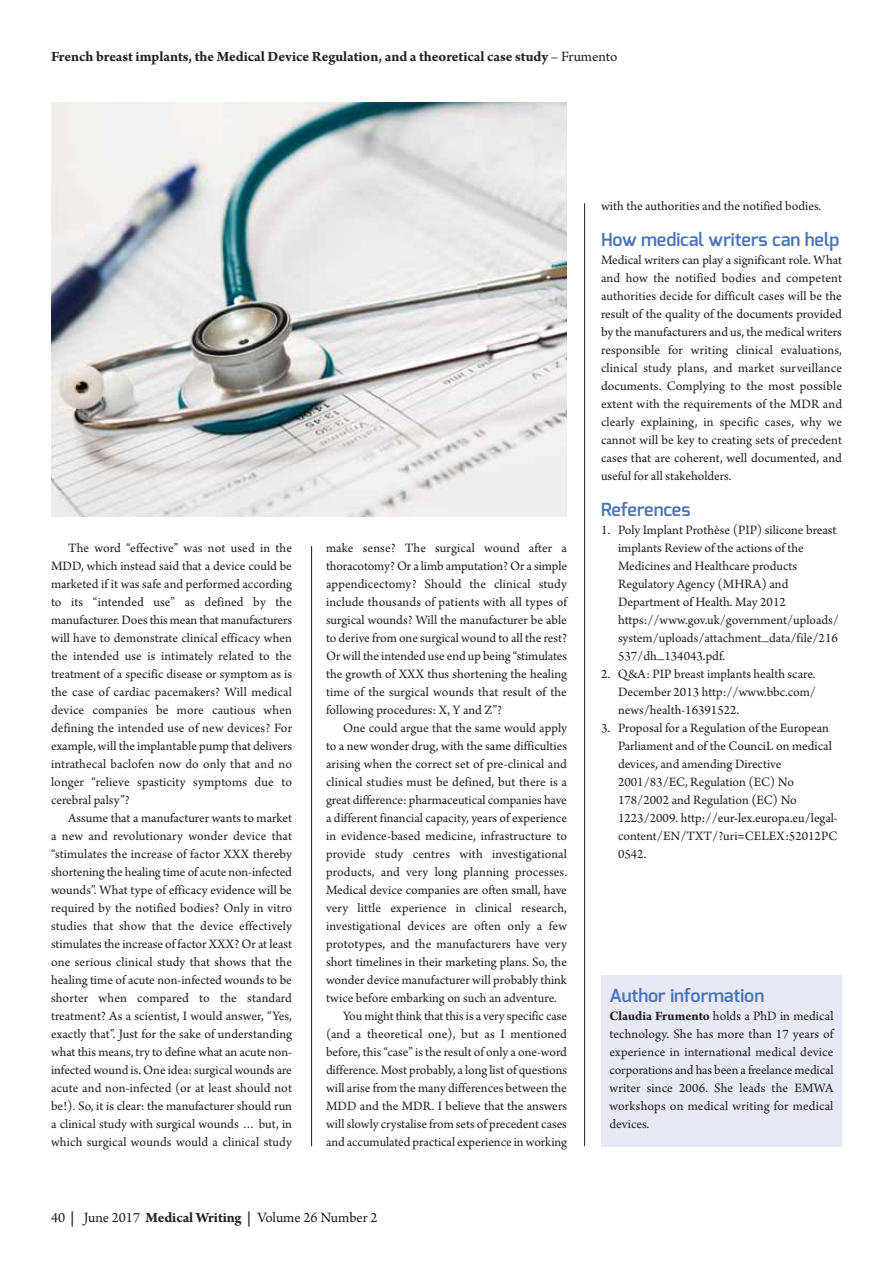
<style>
.page{position:relative;width:893px;height:1263px;background:#fff}
.page>*{position:absolute;margin:0;border:0;box-sizing:border-box;transform-origin:0 0}
.t1{font:600 18px "Exo";color:#4973b8}
.t2{font:700 15px "Arno Pro";color:#231f20}
.t3{font:15px "Arno Pro";letter-spacing:-.005em;color:#231f20}
.t4{font:13.5px/18px "Arno Pro";color:#231f20;text-align:justify}
.s1{font-weight:400}
.s2{font-weight:700}
</style>
<div class="page">
<div style="left:601px;top:975px;width:241px;height:171px;background:#e7e9f5"></div>
<hr style="left:584px;top:203px;width:1px;height:943px;background:#231f20">
<img style="left:51px;top:102px;width:515px;height:414px">
<hr style="left:311px;top:546px;width:1px;height:600px;background:#231f20">
<p class="t2" style="left:51px;top:51px;width:568px">French breast implants, the Medical Device Regulation, and a theoretical case study <span class="s1">– Frumento</span></p>
<p class="t4" style="left:51px;top:540px;width:243px;text-indent:17px">The word “effective” was not used in the MDD, which instead said that a device could be marketed if it was safe and performed according to its “intended use” as defined by the manufacturer. Does this mean that manufacturers will have to demonstrate clinical efficacy when the intended use is intimately related to the treatment of a specific disease or symptom as is the case of cardiac pacemakers? Will medical device companies be more cautious when defining the intended use of new devices? For example, will the implantable pump that delivers intrathecal baclofen now do only that and no longer “relieve spasticity symptoms due to cerebral palsy”?</p>
<p class="t4" style="left:51px;top:810px;width:243px;text-indent:17px">Assume that a manufacturer wants to market a new and revolutionary wonder device that “stimulates the increase of factor XXX thereby shortening the healing time of acute non-infected wounds”. What type of efficacy evidence will be required by the notified bodies? Only in vitro studies that show that the device effectively stimulates the increase of factor XXX? Or at least one serious clinical study that shows that the healing time of acute non-infected wounds to be shorter when compared to the standard treatment? As a scientist, I would answer, “Yes, exactly that”. Just for the sake of understanding what this means, try to define what an acute non&shy;infected wound is. One idea: surgical wounds are acute and non-infected (or at least should not be!). So, it is clear: the manufacturer should run a clinical study with surgical wounds … but, in which surgical wounds would a clinical study</p>
<p class="t4" style="left:326px;top:540px;width:243px">make sense? The surgical wound after a thoracotomy? Or a limb amputation? Or a simple appendicectomy? Should the clinical study include thousands of patients with all types of surgical wounds? Will the manufacturer be able to derive from one surgical wound to all the rest?<br>Or will the intended use end up being “stimulates the growth of XXX thus shortening the healing time of the surgical wounds that result of the following procedures: X, Y and Z”?</p>
<p class="t4" style="left:343px;top:720px;width:225px">One could argue that the same would apply</p>
<p class="t4" style="left:326px;top:738px;width:242px">to a new wonder drug, with the same difficulties</p>
<p class="t4" style="left:326px;top:756px;width:242px">arising when the correct set of pre-clinical and</p>
<p class="t4" style="left:326px;top:774px;width:242px">clinical studies must be defined, but there is a</p>
<p class="t4" style="left:326px;top:792px;width:242px">great difference: pharmaceutical companies have</p>
<p class="t4" style="left:326px;top:810px;width:243px">a different financial capacity, years of experience</p>
<p class="t4" style="left:326px;top:828px;width:242px">in evidence-based medicine, infrastructure to</p>
<p class="t4" style="left:326px;top:846px;width:242px">provide study centres with investigational</p>
<p class="t4" style="left:326px;top:864px;width:243px">products, and very long planning processes.</p>
<p class="t4" style="left:326px;top:882px;width:242px">Medical device companies are often small, have</p>
<p class="t4" style="left:326px;top:900px;width:242px">very little experience in clinical research,</p>
<p class="t4" style="left:326px;top:918px;width:242px">investigational devices are often only a few</p>
<p class="t4" style="left:326px;top:936px;width:242px">prototypes, and the manufacturers have very</p>
<p class="t4" style="left:326px;top:954px;width:242px">short timelines in their marketing plans. So, the</p>
<p class="t4" style="left:326px;top:972px;width:242px">wonder device manufacturer will probably think</p>
<p class="t4" style="left:326px;top:990px;width:232px">twice before embarking on such an adventure.</p>
<p class="t4" style="left:343px;top:1008px;width:225px">You might think that this is a very specific case</p>
<p class="t4" style="left:326px;top:1026px;width:242px">(and a theoretical one), but as I mentioned</p>
<p class="t4" style="left:326px;top:1044px;width:242px">before, this “case” is the result of only a one-word</p>
<p class="t4" style="left:326px;top:1062px;width:243px">difference. Most probably, a long list of questions</p>
<p class="t4" style="left:326px;top:1080px;width:242px">will arise from the many differences between the</p>
<p class="t4" style="left:326px;top:1098px;width:243px">MDD and the MDR. I believe that the answers</p>
<p class="t4" style="left:326px;top:1116px;width:242px">will slowly crystalise from sets of precedent cases</p>
<p class="t4" style="left:326px;top:1134px;width:242px">and accumulated practical experience in working</p>
<p class="t3" style="left:51px;top:1212px;width:328px">40 <span class="s2">|</span> June 2017 <span class="s2">Medical Writing |</span> Volume 26 Number 2</p>
<p class="t4" style="left:601px;top:198px;width:222px">with the authorities and the notified bodies.</p>
<h1 class="t1" style="left:601px;top:232px;width:240px">How medical writers can help</h1>
<p class="t4" style="left:601px;top:252px;width:243px">Medical writers can play a significant role. What and how the notified bodies and competent authorities decide for difficult cases will be the result of the quality of the documents provided by the manufacturers and us, the medical writers responsible for writing clinical evaluations, clinical study plans, and market surveillance documents. Complying to the most possible extent with the requirements of the MDR and clearly explaining, in specific cases, why we cannot will be key to creating sets of precedent cases that are coherent, well documented, and useful for all stakeholders.</p>
<h1 class="t1" style="left:601px;top:502px;width:91px">References</h1>
<p class="t4" style="left:618px;top:522px;width:222px;text-align:left;text-indent:-17px">1. Poly Implant Prothèse (PIP) silicone breast implants Review of the actions of the Medicines and Healthcare products Regulatory Agency (MHRA) and Department of Health. May 2012 https://www.gov.uk/government/uploads/ system/uploads/attachment_data/file/216<br>537/dh_134043.pdf.</p>
<p class="t4" style="left:618px;top:666px;width:200px;text-indent:-17px">2. Q&amp;A: PIP breast implants health scare.<br>December 2013 http://www.bbc.com/ news/health-16391522.</p>
<p class="t4" style="left:618px;top:720px;width:221px;text-align:left;text-indent:-17px">3. Proposal for a Regulation of the European Parliament and of the CounciL on medical devices, and amending Directive 2001/83/EC, Regulation (EC) No 178/2002 and Regulation (EC) No 1223/2009. http://eur-lex.europa.eu/legal&shy;content/EN/TXT/?uri=CELEX:52012PC 0542.</p>
<h1 class="t1" style="left:609px;top:988px;width:156px">Author information</h1>
<p class="t4" style="left:609px;top:1008px;width:225px"><span class="s2">Claudia Frumento</span> holds a PhD in medical technology. She has more than 17 years of experience in international medical device corporations and has been a freelance medical writer since 2006. She leads the EMWA workshops on medical writing for medical devices.</p>
</div>
